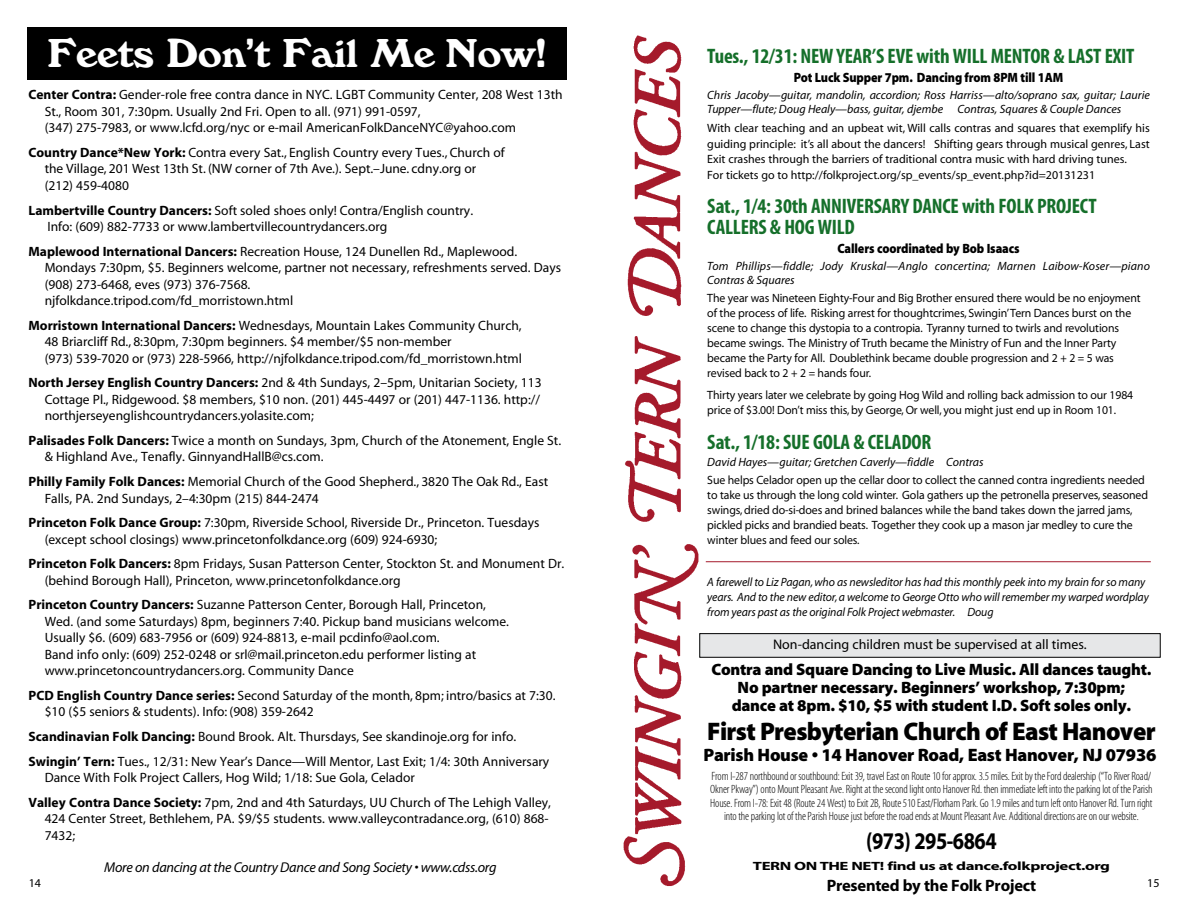
<style>
.page{position:relative;width:1188px;height:918px;background:#fff}
.page>*{position:absolute;margin:0;border:0;box-sizing:border-box;transform-origin:0 0}
.t1{font:42px "Windsor Bold DTC";color:#fff}
.t2{font:25.5px "Myriad MM 830 600";letter-spacing:-.025em;color:#000}
.t3{font:24px "Myriad MM 700 600";letter-spacing:-.025em;color:#000;scale:.85 1}
.t4{font:700 condensed 21px/21px "Myriad Pro";letter-spacing:-.01em;color:#156f2a}
.t5{font:18px "Myriad MM 830 600";letter-spacing:-.015em;color:#000}
.t6{font:16.5px/18px "Myriad MM 830 600";letter-spacing:-.015em;color:#000;text-align:center}
.t7{font:16.5px "Myriad MM 700 600";letter-spacing:-.015em;color:#000}
.t8{font:14.25px "Myriad MM It 400 600";letter-spacing:-.02em;color:#000}
.t9{font:13.95px "Myriad MM 400 600";color:#000}
.t10{font:13.5px/16.5px "Myriad MM 400 600";color:#000}
.t11{font:13.5px "Myriad MM 830 600";letter-spacing:-.01em;color:#000;scale:.9 1}
.t12{font:12px/15px "Myriad MM 400 700";letter-spacing:-.01em;color:#000;scale:.9 1}
.t13{font:12px/13.5px "Myriad MM 215 300";letter-spacing:-.015em;color:#000;text-align:center}
.t14{font:12px/15.6px "Myriad MM 400 600";color:#000}
.t15{font:italic 12px/14.1px "Myriad Pro";color:#000}
.t16{font:12px/15px "Myriad MM It 400 700";letter-spacing:-.01em;color:#000;scale:.9 1}
.t17{font:12px "Myriad MM 700 600";letter-spacing:-.025em;color:#000;scale:1.4 1}
.s1{font-family:"Myriad MM 700 600"}
</style>
<div class="page">
<div style="left:27px;top:27px;width:540px;height:53px;background:#000"></div>
<div style="left:700px;top:634px;width:460px;height:23px;background:#e6e7e8"></div>
<div style="left:699px;top:633px;width:462px;height:25px;border:1px solid #000"></div>
<img style="left:623px;top:35px;width:76px;height:851px">
<hr style="left:706px;top:561px;width:445px;height:1px;background:#a51a2b">
<h1 class="t1" style="left:47px;top:29px;width:501px">Feets Don’t Fail Me Now!</h1>
<p class="t10" style="left:45px;top:87px;width:519px;text-indent:-16px"><span class="s1">Center Contra:</span> Gender-role free contra dance in NYC. LGBT Community Center, 208 West 13th<br>St., Room 301, 7:30pm. Usually 2nd Fri. Open to all. (971) 991-0597,<br>(347) 275-7983, or www.lcfd.org/nyc or e-mail AmericanFolkDanceNYC@yahoo.com</p>
<p class="t10" style="left:45px;top:145px;width:462px;text-indent:-16px"><span class="s1">Country Dance*New York:</span> Contra every Sat., English Country every Tues., Church of the Village, 201 West 13th St. (NW corner of 7th Ave.). Sept.–June. cdny.org or (212) 459-4080</p>
<p class="t10" style="left:47px;top:202px;width:427px;text-indent:-19px"><span class="s1">Lambertville Country Dancers:</span> Soft soled shoes only! Contra/English country.<br>Info: (609) 882-7733 or www.lambertvillecountrydancers.org</p>
<p class="t10" style="left:45px;top:244px;width:518px;text-indent:-16px"><span class="s1">Maplewood International Dancers:</span> Recreation House, 124 Dunellen Rd., Maplewood.<br>Mondays 7:30pm, $5. Beginners welcome, partner not necessary, refreshments served. Days (908) 273-6468, eves (973) 376-7568.<br>njfolkdance.tripod.com/fd_morristown.html</p>
<p class="t10" style="left:45px;top:318px;width:479px;text-indent:-16px"><span class="s1">Morristown International Dancers:</span> Wednesdays, Mountain Lakes Community Church,<br>48 Briarcliff Rd., 8:30pm, 7:30pm beginners. $4 member/$5 non-member<br>(973) 539-7020 or (973) 228-5966, http://njfolkdance.tripod.com/fd_morristown.html</p>
<p class="t10" style="left:45px;top:375px;width:498px;text-align:justify;text-indent:-16px"><span class="s1">North Jersey English Country Dancers:</span> 2nd &amp; 4th Sundays, 2–5pm, Unitarian Society, 113<br>Cottage Pl., Ridgewood. $8 members, $10 non. (201) 445-4497 or (201) 447-1136. http:// northjerseyenglishcountrydancers.yolasite.com;</p>
<p class="t10" style="left:45px;top:433px;width:518px;text-indent:-16px"><span class="s1">Palisades Folk Dancers:</span> Twice a month on Sundays, 3pm, Church of the Atonement, Engle St. &amp; Highland Ave., Tenafly. GinnyandHallB@cs.com.</p>
<p class="t10" style="left:45px;top:474px;width:505px;text-indent:-16px"><span class="s1">Philly Family Folk Dances:</span> Memorial Church of the Good Shepherd., 3820 The Oak Rd., East<br>Falls, PA. 2nd Sundays, 2–4:30pm (215) 844-2474</p>
<p class="t10" style="left:45px;top:515px;width:496px;text-indent:-16px"><span class="s1">Princeton Folk Dance Group:</span> 7:30pm, Riverside School, Riverside Dr., Princeton. Tuesdays (except school closings) www.princetonfolkdance.org (609) 924-6930;</p>
<p class="t10" style="left:45px;top:556px;width:521px;text-indent:-16px"><span class="s1">Princeton Folk Dancers:</span> 8pm Fridays, Susan Patterson Center, Stockton St. and Monument Dr. (behind Borough Hall), Princeton, www.princetonfolkdance.org</p>
<p class="t10" style="left:45px;top:597px;width:466px;text-indent:-16px"><span class="s1">Princeton Country Dancers:</span> Suzanne Patterson Center, Borough Hall, Princeton, Wed. (and some Saturdays) 8pm, beginners 7:40. Pickup band musicians welcome.<br>Usually $6. (609) 683-7956 or (609) 924-8813, e-mail pcdinfo@aol.com.<br>Band info only: (609) 252-0248 or srl@mail.princeton.edu performer listing at www.princetoncountrydancers.org. Community Dance</p>
<p class="t10" style="left:45px;top:688px;width:512px;text-indent:-16px"><span class="s1">PCD English Country Dance series:</span> Second Saturday of the month, 8pm; intro/basics at 7:30. $10 ($5 seniors &amp; students). Info: (908) 359-2642</p>
<p class="t10" style="left:28px;top:725px;width:522px;line-height:24.6px"><span class="s1">Scandinavian Folk Dancing:</span> Bound Brook. Alt. Thursdays, See skandinoje.org for info.<br><span class="s1">Swingin’ Tern:</span> Tues., 12/31: New Year’s Dance—Will Mentor, Last Exit; 1/4: 30th Anniversary</p>
<p class="t10" style="left:28px;top:766px;width:524px;line-height:24.6px;text-indent:16px">Dance With Folk Project Callers, Hog Wild; 1/18: Sue Gola, Celador<br><span class="s1">Valley Contra Dance Society:</span> 7pm, 2nd and 4th Saturdays, UU Church of The Lehigh Valley,</p>
<p class="t10" style="left:45px;top:811px;width:505px">424 Center Street, Bethlehem, PA. $9/$5 students. www.valleycontradance.org, (610) 868-<br>7432;</p>
<p class="t8" style="left:104px;top:860px;width:394px">More on dancing at the Country Dance and Song Society • www.cdss.org</p>
<p class="t14" style="left:29px;top:876px;width:14px">14</p>
<h3 class="t4" style="left:707px;top:45px;width:429px">Tues., 12/31: NEW YEAR’S EVE with WILL MENTOR &amp; LAST EXIT</h3>
<p class="t11" style="left:794px;top:71px;width:301px">Pot Luck Supper 7pm. Dancing from 8PM till 1AM</p>
<p class="t15" style="left:707px;top:88px;width:444px">Chris Jacoby—guitar, mandolin, accordion; Ross Harriss—alto/soprano sax, guitar; Laurie<br>Tupper—flute; Doug Healy—bass, guitar, djembe Contras, Squares &amp; Couple Dances</p>
<p class="t14" style="left:707px;top:121px;width:444px">With clear teaching and an upbeat wit, Will calls contras and squares that exemplify his guiding principle: it’s all about the dancers! Shifting gears through musical genres, Last Exit crashes through the barriers of traditional contra music with hard driving tunes.<br>For tickets go to http://folkproject.org/sp_events/sp_event.php?id=20131231</p>
<h3 class="t4" style="left:707px;top:195px;width:391px">Sat., 1/4: 30th ANNIVERSARY DANCE with FOLK PROJECT<br>CALLERS &amp; HOG WILD</h3>
<p class="t11" style="left:838px;top:241px;width:204px">Callers coordinated by Bob Isaacs</p>
<p class="t15" style="left:707px;top:259px;width:444px">Tom Phillips—fiddle; Jody Kruskal—Anglo concertina; Marnen Laibow-Koser—piano<br>Contras &amp; Squares</p>
<p class="t12" style="left:707px;top:291px;width:483px">The year was Nineteen Eighty-Four and Big Brother ensured there would be no enjoyment of the process of life. Risking arrest for thoughtcrimes, Swingin’ Tern Dances burst on the scene to change this dystopia to a contropia. Tyranny turned to twirls and revolutions became swings. The Ministry of Truth became the Ministry of Fun and the Inner Party became the Party for All. Doublethink became double progression and 2 + 2 = 5 was revised back to 2 + 2 = hands four.</p>
<p class="t12" style="left:707px;top:388px;width:475px">Thirty years later we celebrate by going Hog Wild and rolling back admission to our 1984 price of $3.00! Don’t miss this, by George, Or well, you might just end up in Room 101.</p>
<h3 class="t4" style="left:707px;top:431px;width:225px">Sat., 1/18: SUE GOLA &amp; CELADOR</h3>
<p class="t15" style="left:707px;top:455px;width:278px">David Hayes—guitar; Gretchen Caverly—fiddle Contras</p>
<p class="t12" style="left:707px;top:473px;width:491px">Sue helps Celador open up the cellar door to collect the canned contra ingredients needed to take us through the long cold winter. Gola gathers up the petronella preserves, seasoned swings, dried do-si-does and brined balances while the band takes down the jarred jams, pickled picks and brandied beats. Together they cook up a mason jar medley to cure the winter blues and feed our soles.</p>
<p class="t16" style="left:707px;top:575px;width:492px">A farewell to Liz Pagan, who as newsleditor has had this monthly peek into my brain for so many years. And to the new editor, a welcome to George Otto who will remember my warped wordplay from years past as the original Folk Project webmaster. Doug</p>
<p class="t9" style="left:773px;top:638px;width:315px">Non-dancing children must be supervised at all times.</p>
<p class="t6" style="left:711px;top:662px;width:442px">Contra and Square Dancing to Live Music. All dances taught.<br>No partner necessary. Beginners’ workshop, 7:30pm;<br>dance at 8pm. $10, $5 with student I.D. Soft soles only.</p>
<h2 class="t2" style="left:707px;top:719px;width:450px">First Presbyterian Church of East Hanover</h2>
<h3 class="t5" style="left:704px;top:746px;width:454px">Parish House • 14 Hanover Road, East Hanover, NJ 07936</h3>
<p class="t13" style="left:710px;top:770px;width:444px">From I-287 northbound or southbound: Exit 39, travel East on Route 10 for approx. 3.5 miles. Exit by the Ford dealership (“To River Road/ Okner Pkway”) onto Mount Pleasant Ave. Right at the second light onto Hanover Rd. then immediate left into the parking lot of the Parish House. From I-78: Exit 48 (Route 24 West) to Exit 2B, Route 510 East/Florham Park. Go 1.9 miles and turn left onto Hanover Rd. Turn right into the parking lot of the Parish House just before the road ends at Mount Pleasant Ave. Additional directions are on our website.</p>
<h3 class="t3" style="left:866px;top:829px;width:155px">(973) 295-6864</h3>
<p class="t17" style="left:753px;top:860px;width:257px">TERN ON THE NET! find us at dance.folkproject.org</p>
<p class="t7" style="left:827px;top:878px;width:211px">Presented by the Folk Project</p>
<p class="t14" style="left:1147px;top:876px;width:14px">15</p>
</div>
